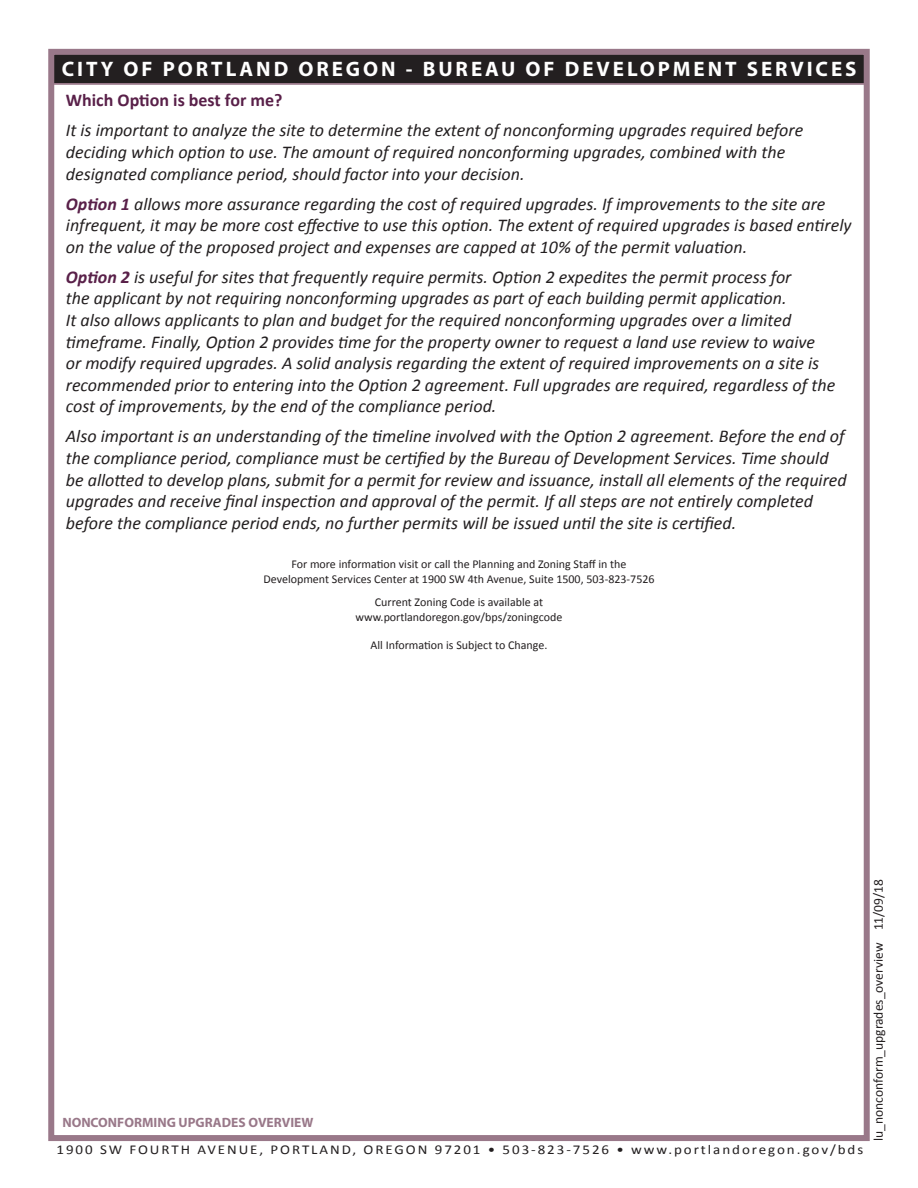
<style>
.page{position:relative;width:918px;height:1188px;background:#fff}
.page>*{position:absolute;margin:0;border:0;box-sizing:border-box;transform-origin:0 0}
.t1{font:700 21px "Myriad Pro";letter-spacing:.14em;color:#fff}
.t2{font:italic 18px/21.6px "Calibri";color:#231f20}
.t3{font:700 18px "Calibri";color:#592049}
.t4{font:13.5px "Calibri";letter-spacing:.13em;color:#231f20;scale:1.11 1}
.t5{font:13.5px "Calibri";color:#231f20}
.t6{font:700 13.5px "Myriad Pro";color:#997889}
.t7{font:12px/14.4px "Calibri";color:#231f20;text-align:center}
.s1{font-weight:700;color:#592049}
</style>
<div class="page">
<div style="left:53px;top:53px;width:813px;height:31px;background:#231f20"></div>
<div style="left:52px;top:53px;width:815px;height:32px;border:2px solid #997889"></div>
<div style="left:48px;top:49px;width:822px;height:1092px;border:6px solid #997889"></div>
<p class="t1" style="left:62px;top:56px;width:796px">CITY OF PORTLAND OREGON - BUREAU OF DEVELOPMENT SERVICES</p>
<p class="t3" style="left:66px;top:89px;width:218px">Which Option is best for me?</p>
<p class="t2" style="left:66px;top:119px;width:739px">It is important to analyze the site to determine the extent of nonconforming upgrades required before deciding which option to use. The amount of required nonconforming upgrades, combined with the designated compliance period, should factor into your decision.</p>
<p class="t2" style="left:66px;top:192px;width:787px"><span class="s1">Option 1</span> allows more assurance regarding the cost of required upgrades. If improvements to the site are infrequent, it may be more cost effective to use this option. The extent of required upgrades is based entirely on the value of the proposed project and expenses are capped at 10% of the permit valuation.</p>
<p class="t2" style="left:66px;top:265px;width:771px"><span class="s1">Option 2</span> is useful for sites that frequently require permits. Option 2 expedites the permit process for<br>the applicant by not requiring nonconforming upgrades as part of each building permit application.<br>It also allows applicants to plan and budget for the required nonconforming upgrades over a limited timeframe. Finally, Option 2 provides time for the property owner to request a land use review to waive<br>or modify required upgrades. A solid analysis regarding the extent of required improvements on a site is recommended prior to entering into the Option 2 agreement. Full upgrades are required, regardless of the cost of improvements, by the end of the compliance period.</p>
<p class="t2" style="left:66px;top:425px;width:782px">Also important is an understanding of the timeline involved with the Option 2 agreement. Before the end of the compliance period, compliance must be certified by the Bureau of Development Services. Time should be allotted to develop plans, submit for a permit for review and issuance, install all elements of the required upgrades and receive final inspection and approval of the permit. If all steps are not entirely completed before the compliance period ends, no further permits will be issued until the site is certified.</p>
<p class="t7" style="left:263px;top:557px;width:393px">For more information visit or call the Planning and Zoning Staff in the<br>Development Services Center at 1900 SW 4th Avenue, Suite 1500, 503-823-7526</p>
<p class="t7" style="left:356px;top:595px;width:208px">Current Zoning Code is available at www.portlandoregon.gov/bps/zoningcode</p>
<p class="t7" style="left:371px;top:638px;width:178px">All Information is Subject to Change.</p>
<p class="t6" style="left:62px;top:1113px;width:253px">NONCONFORMING UPGRADES OVERVIEW</p>
<p class="t4" style="left:57px;top:1141px;width:728px">1900 SW FOURTH AVENUE, PORTLAND, OREGON 97201 • 503-823-7526 • www.portlandoregon.gov/bds</p>
<p class="t5" style="left:870px;top:1141px;width:264px;rotate:-90deg">lu_nonconform_upgrades_overview 11/09/18</p>
</div>
